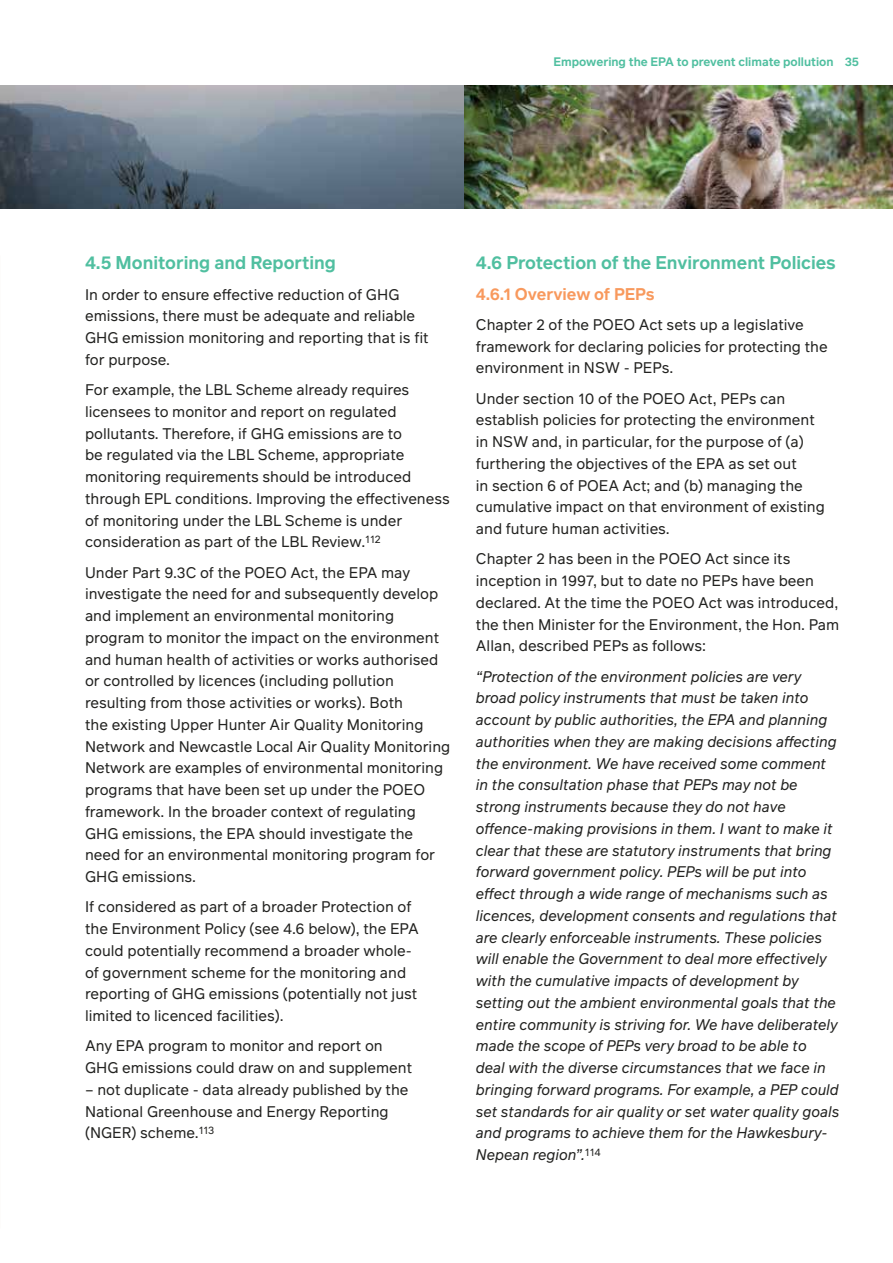
<style>
.page{position:relative;width:893px;height:1263px;background:#fff}
.page>*{position:absolute;margin:0;border:0;box-sizing:border-box;transform-origin:0 0}
.t1{font:600 18px "Infra";color:#50bfa0}
.t2{font:600 16.5px "Infra";color:#f8995d}
.t3{font:15px/21.8px "Infra";color:#222220}
.t4{font:italic 15px/21.8px "Infra";color:#222220}
.t5{font:600 12px "Infra";color:#50bfa0}
</style>
<div class="page">
<img style="left:0;top:85px;width:893px;height:123px">
<p class="t5" style="left:553px;top:53px;width:307px">Empowering the EPA to prevent climate pollution 35</p>
<p class="t1" style="left:85px;top:250px;width:252px">4.5 Monitoring and Reporting</p>
<p class="t3" style="left:85px;top:283px;width:345px">In order to ensure effective reduction of GHG emissions, there must be adequate and reliable GHG emission monitoring and reporting that is fit for purpose.</p>
<p class="t3" style="left:85px;top:378px;width:366px">For example, the LBL Scheme already requires licensees to monitor and report on regulated pollutants. Therefore, if GHG emissions are to<br>be regulated via the LBL Scheme, appropriate monitoring requirements should be introduced through EPL conditions. Improving the effectiveness of monitoring under the LBL Scheme is under consideration as part of the LBL Review.<sup>112</sup></p>
<p class="t3" style="left:85px;top:561px;width:367px">Under Part 9.3C of the POEO Act, the EPA may investigate the need for and subsequently develop and implement an environmental monitoring program to monitor the impact on the environment and human health of activities or works authorised or controlled by licences (including pollution resulting from those activities or works). Both<br>the existing Upper Hunter Air Quality Monitoring Network and Newcastle Local Air Quality Monitoring Network are examples of environmental monitoring programs that have been set up under the POEO framework. In the broader context of regulating GHG emissions, the EPA should investigate the need for an environmental monitoring program for GHG emissions.</p>
<p class="t3" style="left:85px;top:896px;width:335px">If considered as part of a broader Protection of the Environment Policy (see 4.6 below), the EPA could potentially recommend a broader whole&shy;of government scheme for the monitoring and reporting of GHG emissions (potentially not just limited to licenced facilities).</p>
<p class="t3" style="left:85px;top:1035px;width:329px">Any EPA program to monitor and report on<br>GHG emissions could draw on and supplement</p>
<p class="t3" style="left:85px;top:1078px;width:325px">– not duplicate - data already published by the<br>National Greenhouse and Energy Reporting (NGER) scheme.<sup>113</sup></p>
<p class="t1" style="left:476px;top:250px;width:361px">4.6 Protection of the Environment Policies</p>
<p class="t2" style="left:476px;top:282px;width:180px">4.6.1 Overview of PEPs</p>
<p class="t3" style="left:476px;top:313px;width:353px">Chapter 2 of the POEO Act sets up a legislative framework for declaring policies for protecting the environment in NSW - PEPs.</p>
<p class="t3" style="left:476px;top:387px;width:350px">Under section 10 of the POEO Act, PEPs can establish policies for protecting the environment in NSW and, in particular, for the purpose of (a) furthering the objectives of the EPA as set out<br>in section 6 of POEA Act; and (b) managing the cumulative impact on that environment of existing and future human activities.</p>
<p class="t3" style="left:476px;top:548px;width:365px">Chapter 2 has been in the POEO Act since its inception in 1997, but to date no PEPs have been declared. At the time the POEO Act was introduced, the then Minister for the Environment, the Hon. Pam Allan, described PEPs as follows:</p>
<p class="t4" style="left:476px;top:665px;width:365px">“Protection of the environment policies are very broad policy instruments that must be taken into account by public authorities, the EPA and planning authorities when they are making decisions affecting the environment. We have received some comment in the consultation phase that PEPs may not be strong instruments because they do not have offence-making provisions in them. I want to make it clear that these are statutory instruments that bring forward government policy. PEPs will be put into effect through a wide range of mechanisms such as licences, development consents and regulations that are clearly enforceable instruments. These policies will enable the Government to deal more effectively with the cumulative impacts of development by setting out the ambient environmental goals that the entire community is striving for. We have deliberately made the scope of PEPs very broad to be able to deal with the diverse circumstances that we face in bringing forward programs. For example, a PEP could set standards for air quality or set water quality goals and programs to achieve them for the Hawkesbury-Nepean region”.<sup>114</sup></p>
</div>
